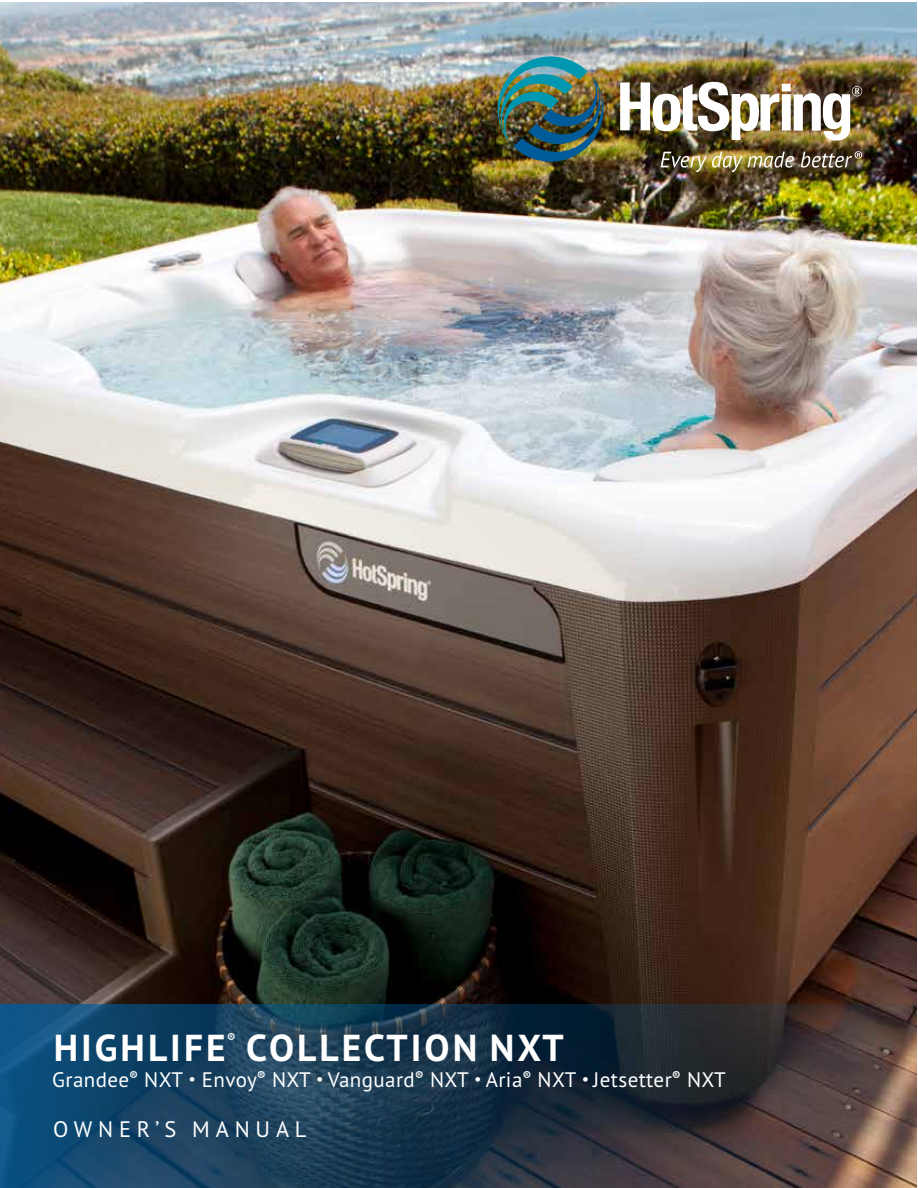
<style>
.page{position:relative;width:918px;height:1188px;background:#fff}
.page>*{position:absolute;margin:0;border:0;box-sizing:border-box;transform-origin:0 0}
.t1{font:700 37.5px "PT Sans Pro";letter-spacing:.08em;color:#fff}
.t2{font:22.35px "PT Sans Pro";letter-spacing:.26em;color:#fff}
.t3{font:21px "PT Sans Pro";letter-spacing:.02em;color:#fff}
.t4{font:700 12.3px "PT Sans Pro";color:#fff}
.s1{font-weight:700;font-size:15px}
</style>
<div class="page">
<img style="left:0;top:2px;width:916px;height:1003px">
<img style="left:486px;top:41px;width:376px;height:136px">
<svg style="left:0;top:1005px;width:916px;height:183px;background:#273c4e"></svg>
<h1 class="t1" style="left:54px;top:1023px;width:173px">HIGHLIFE</h1>
<p class="t4" style="left:227px;top:1030px;width:10px">®</p>
<h1 class="t1" style="left:246px;top:1023px;width:319px">COLLECTION NXT</h1>
<p class="t3" style="left:52px;top:1066px;width:675px">Grandee<sup>®</sup> NXT <span class="s1">•</span> Envoy<sup>®</sup> NXT <span class="s1">•</span> Vanguard<sup>®</sup> NXT <span class="s1">•</span> Aria<sup>®</sup> NXT <span class="s1">•</span> Jetsetter<sup>®</sup> NXT</p>
<p class="t2" style="left:53px;top:1115px;width:255px">OWNER’S MANUAL</p>
</div>
